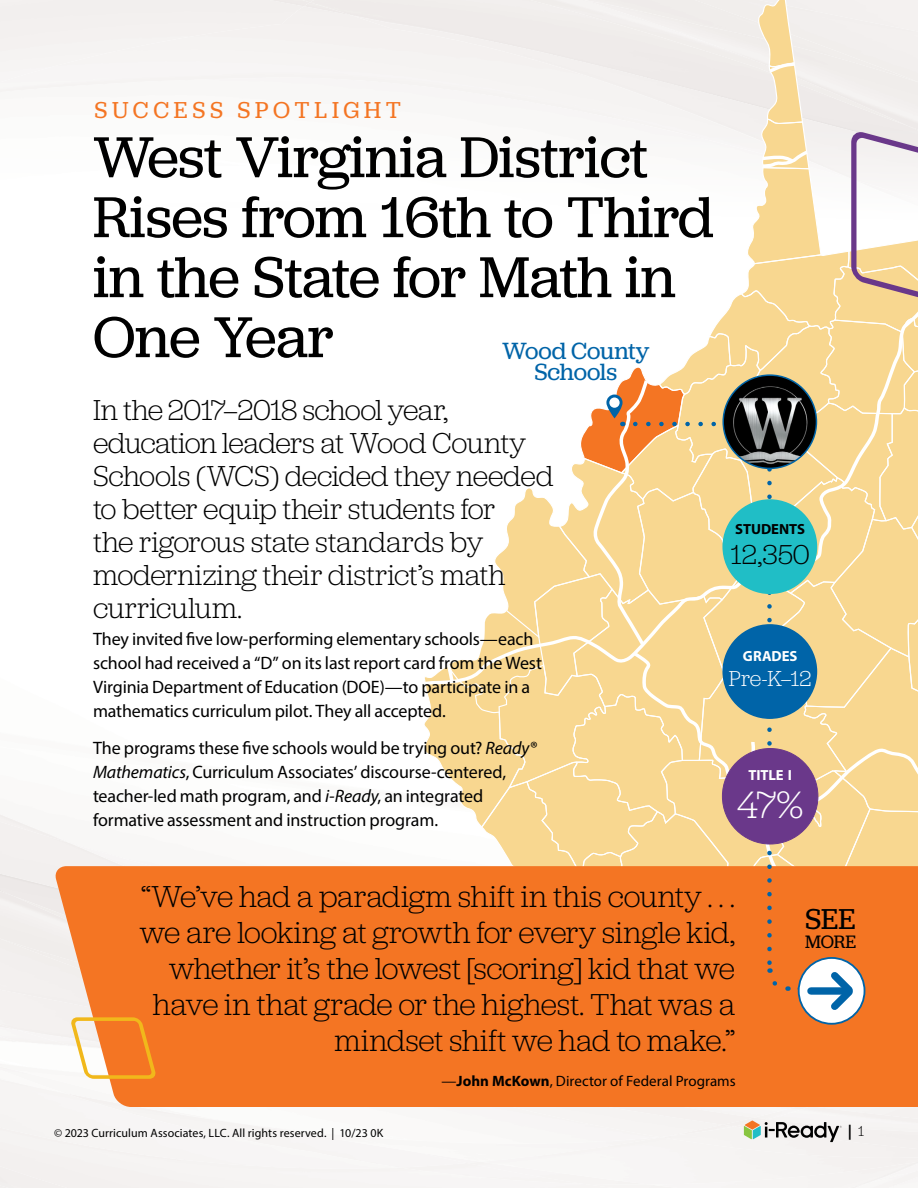
<style>
.page{position:relative;width:918px;height:1188px;background:#fff}
.page>*{position:absolute;margin:0;border:0;box-sizing:border-box;transform-origin:0 0}
.t1{font:60px/60px "Jubilat";letter-spacing:-.01em;color:#000}
.t2{font:300 39.75px "Jubilat";color:#fff}
.t3{font:300 31.5px/36px "Jubilat";letter-spacing:-.01em;color:#000;text-align:right}
.t4{font:300 30px/33px "Jubilat";letter-spacing:-.01em;color:#000}
.t5{font:30px "Jubilat";color:#000}
.t6{font:300 28.5px "Jubilat";color:#000}
.t7{font:24.45px/21.8px "Jubilat";letter-spacing:-.005em;color:#0064a8;text-align:center}
.t8{font:24px "Jubilat";letter-spacing:.195em;color:#f47523}
.t9{font:300 22.5px "Jubilat";color:#fff}
.t10{font:18.75px "Jubilat";color:#000}
.t11{font:18px/24px "Myriad Pro";letter-spacing:-.01em;color:#000}
.t12{font:15px "Myriad Pro";color:#000}
.t13{font:700 15px "Myriad Pro";color:#000}
.t14{font:700 14.7px "Myriad Pro";letter-spacing:-.005em;color:#fff}
.t15{font:700 14.7px "Myriad Pro";color:#000}
.t16{font:12px "Myriad Pro";letter-spacing:.005em;color:#000}
.s1{font-style:italic}
.s2{font-weight:700}
.s3{font-family:"Jubilat";font-weight:300}
</style>
<div class="page">
<div style="left:0;top:1161px;width:114px;height:27px;background:#f3f0ef"></div>
<img style="left:0;top:1181px;width:57px;height:7px">
<div style="left:0;top:1068px;width:131px;height:67px;background:#f6f4f3"></div>
<img style="left:21px;top:1068px;width:32px;height:15px">
<div style="left:344px;top:1135px;width:137px;height:27px;background:#f8f7f6"></div>
<div style="left:481px;top:1137px;width:437px;height:48px;background:#f7f5f5"></div>
<div style="left:649px;top:1161px;width:269px;height:27px;background:#f6f4f3"></div>
<div style="left:461px;top:1107px;width:205px;height:30px;background:#f7f5f5"></div>
<div style="left:661px;top:1127px;width:257px;height:31px;background:#f5f3f2"></div>
<div style="left:768px;top:1107px;width:150px;height:12px;background:#f6f4f3"></div>
<div style="left:524px;top:1107px;width:230px;height:18px;background:#f5f3f2"></div>
<img style="left:723px;top:1118px;width:45px;height:9px">
<div style="left:734px;top:1119px;width:184px;height:31px;background:#f4f1f0"></div>
<div style="left:0;top:886px;width:53px;height:136px;background:#f2efee"></div>
<img style="left:254px;top:0;width:86px;height:2px">
<svg style="left:744px;top:1120px;width:98px;height:22px"></svg>
<div style="left:53px;top:866px;width:865px;height:241px;background:#f47523"></div>
<svg style="left:799px;top:958px;width:66px;height:66px"></svg>
<svg style="left:421px;top:0;width:497px;height:1017px"></svg>
<div style="left:723px;top:500px;width:93px;height:93px;background:#20bec6;border-radius:50%"></div>
<div style="left:722px;top:499px;width:95px;height:95px;border:2px solid #20bec6;border-radius:50%"></div>
<div style="left:723px;top:625px;width:93px;height:93px;background:#0064a8;border-radius:50%"></div>
<div style="left:722px;top:624px;width:95px;height:95px;border:2px solid #0064a8;border-radius:50%"></div>
<svg style="left:67px;top:1016px;width:93px;height:65px"></svg>
<div style="left:722px;top:749px;width:96px;height:95px;background:#6a388a;border-radius:50%"></div>
<h3 class="t8" style="left:95px;top:95px;width:308px">SUCCESS SPOTLIGHT</h3>
<h1 class="t1" style="left:93px;top:125px;width:622px">West Virginia District<br>Rises from 16th to Third in the State for Math in<br>One Year</h1>
<h3 class="t7" style="left:502px;top:339px;width:149px">Wood County<br>Schools</h3>
<h3 class="t4" style="left:93px;top:392px;width:462px">In the 2017–2018 school year, education leaders at Wood County<br>Schools (WCS) decided they needed to better equip their students for<br>the rigorous state standards by modernizing their district’s math curriculum.</h3>
<p class="t11" style="left:93px;top:626px;width:451px">They invited five low-performing elementary schools—each school had received a “D” on its last report card from the West Virginia Department of Education (DOE)—to participate in a mathematics curriculum pilot. They all accepted.</p>
<p class="t11" style="left:93px;top:736px;width:445px">The programs these five schools would be trying out? <span class="s1">Ready® Mathematics</span>, Curriculum Associates’ discourse-centered, teacher-led math program, and <span class="s1">i-Ready</span>, an integrated formative assessment and instruction program.</p>
<p class="t15" style="left:735px;top:520px;width:71px">STUDENTS</p>
<h3 class="t6" style="left:731px;top:537px;width:81px">12,350</h3>
<p class="t14" style="left:743px;top:646px;width:56px">GRADES</p>
<p class="t9" style="left:729px;top:664px;width:84px">Pre-K–12</p>
<p class="t14" style="left:748px;top:766px;width:45px">TITLE I</p>
<h2 class="t2" style="left:737px;top:780px;width:68px">47%</h2>
<h3 class="t3" style="left:140px;top:877px;width:597px">“We’ve had a paradigm shift in this county . . . we are looking at growth for every single kid, whether it’s the lowest [scoring] kid that we have in that grade or the highest. That was a mindset shift we had to make.”</h3>
<p class="t12" style="left:441px;top:1071px;width:296px">—<span class="s2">John McKown</span>, Director of Federal Programs</p>
<h3 class="t5" style="left:805px;top:900px;width:52px">SEE</h3>
<p class="t10" style="left:805px;top:930px;width:53px">MORE</p>
<p class="t16" style="left:54px;top:1126px;width:331px">© 2023 Curriculum Associates, LLC. All rights reserved. | 10/23 0K</p>
<p class="t13" style="left:848px;top:1121px;width:18px">| <span class="s3">1</span></p>
</div>
